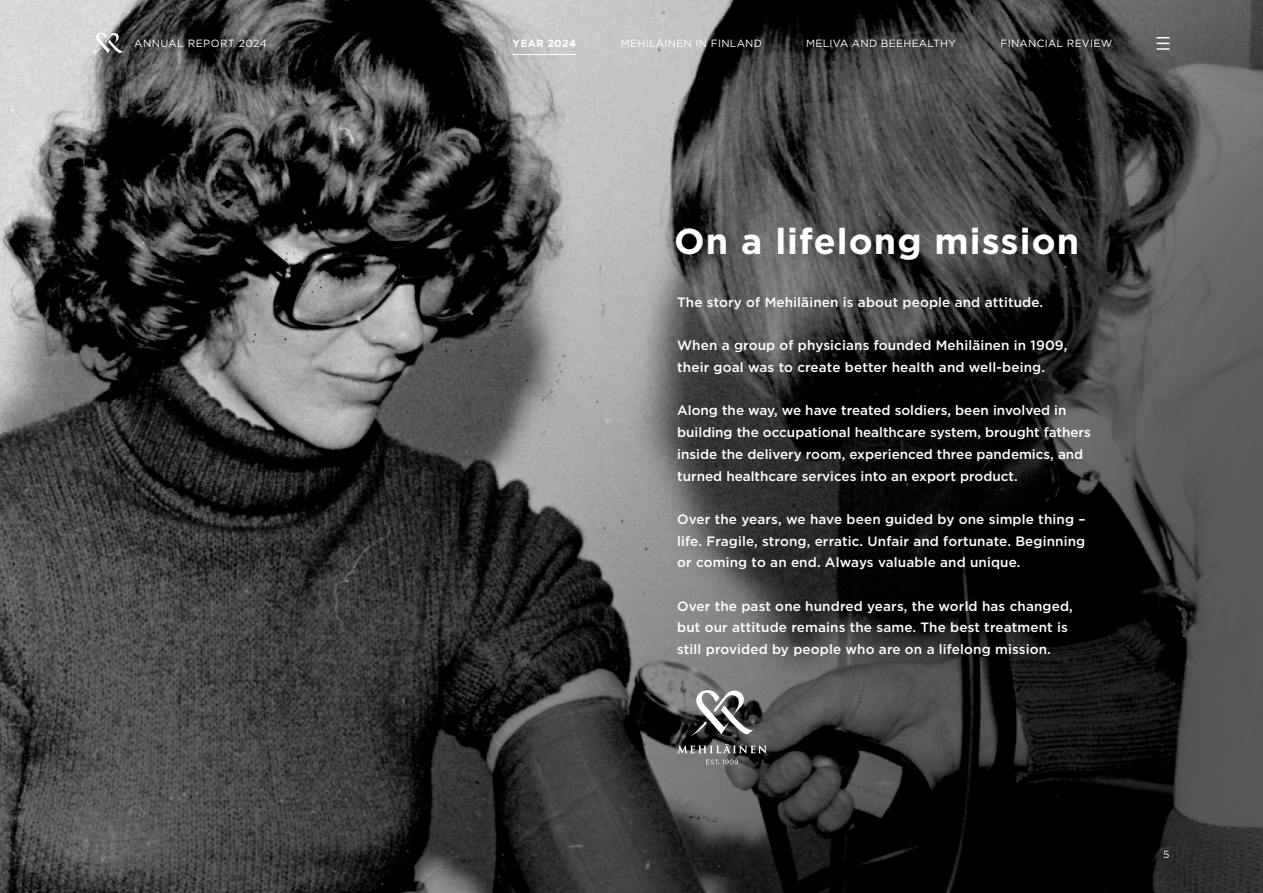
<style>
.page{position:relative;width:1263px;height:893px;background:#fff}
.page>*{position:absolute;margin:0;border:0;box-sizing:border-box;transform-origin:0 0}
.t1{font:700 36px "Gotham";letter-spacing:.03em;color:#fff}
.t2{font:500 13.5px/21.8px "Gotham";letter-spacing:.01em;color:#fff}
.t3{font:10.5px "Gotham";letter-spacing:.025em;color:#fff}
.t4{font:700 10.5px "Gotham";letter-spacing:.025em;color:#fff}
</style>
<div class="page">
<img style="left:1px;top:0;width:1262px;height:893px">
<svg style="left:677px;top:744px;width:90px;height:9px"></svg>
<svg style="left:690px;top:689px;width:64px;height:47px"></svg>
<svg style="left:706px;top:760px;width:32px;height:4px"></svg>
<svg style="left:1157px;top:37px;width:12px;height:13px"></svg>
<svg style="left:94px;top:32px;width:30px;height:22px"></svg>
<hr style="left:513px;top:54px;width:63px;height:1px;background:#fff">
<p class="t3" style="left:134px;top:37px;width:134px">ANNUAL REPORT 2024</p>
<p class="t4" style="left:513px;top:36px;width:65px">YEAR 2024</p>
<p class="t3" style="left:621px;top:37px;width:143px">MEHILÄINEN IN FINLAND</p>
<p class="t3" style="left:806px;top:37px;width:151px">MELIVA AND BEEHEALTHY</p>
<p class="t3" style="left:1000px;top:37px;width:113px">FINANCIAL REVIEW</p>
<h1 class="t1" style="left:674px;top:218px;width:407px">On a lifelong mission</h1>
<p class="t2" style="left:677px;top:291px;width:367px">The story of Mehiläinen is about people and attitude.</p>
<p class="t2" style="left:677px;top:334px;width:392px">When a group of physicians founded Mehiläinen in 1909, their goal was to create better health and well-being.</p>
<p class="t2" style="left:677px;top:399px;width:415px">Along the way, we have treated soldiers, been involved in building the occupational healthcare system, brought fathers inside the delivery room, experienced three pandemics, and turned healthcare services into an export product.</p>
<p class="t2" style="left:677px;top:508px;width:410px;text-align:justify">Over the years, we have been guided by one simple thing – life. Fragile, strong, erratic. Unfair and fortunate. Beginning or coming to an end. Always valuable and unique.</p>
<p class="t2" style="left:677px;top:595px;width:397px">Over the past one hundred years, the world has changed, but our attitude remains the same. The best treatment is still provided by people who are on a lifelong mission.</p>
<p class="t3" style="left:1163px;top:847px;width:8px">5</p>
</div>
